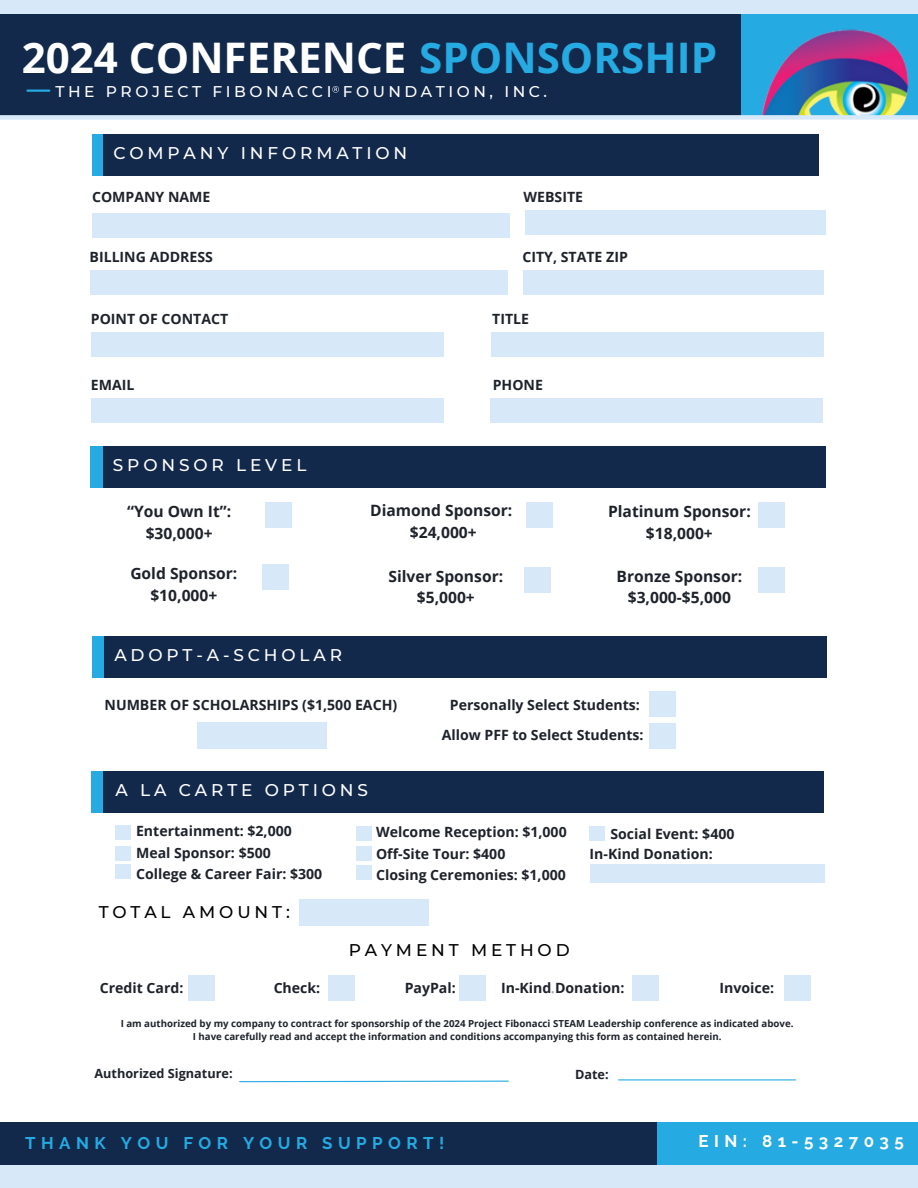
<style>
.page{position:relative;width:918px;height:1188px;background:#fff}
.page>*{position:absolute;margin:0;border:0;box-sizing:border-box;transform-origin:0 0}
.t1{font:700 42.15px "Open Sans";color:#fff}
.t2{font:500 16.95px "Montserrat";letter-spacing:.23em;color:#fff}
.t3{font:500 16.95px "Montserrat";letter-spacing:.23em;color:#000}
.t4{font:700 16.95px "Raleway";letter-spacing:.32em;color:#25aae1}
.t5{font:700 16.95px "Raleway";letter-spacing:.32em;color:#fff}
.t6{font:700 15.6px "Open Sans";color:#1e232b}
.t7{font:500 15.45px "Montserrat";letter-spacing:.23em;color:#fff}
.t8{font:700 14.1px "Open Sans";color:#1e232b}
.t9{font:700 12.75px "Open Sans";color:#1e232b}
.t10{font:700 9.75px "Open Sans";color:#1e232b}
.s1{color:#25aae1}
</style>
<div class="page">
<div style="left:0;top:0;width:918px;height:118px;background:#d7e9f8"></div>
<div style="left:697px;top:14px;width:221px;height:104px;background:#25aae1"></div>
<div style="left:0;top:14px;width:741px;height:104px;background:#13294b"></div>
<hr style="left:27px;top:90px;width:22px;height:2px;background:#25aae1">
<div style="left:0;top:1123px;width:918px;height:65px;background:#d7e9f8"></div>
<div style="left:612px;top:1123px;width:306px;height:42px;background:#25aae1"></div>
<div style="left:0;top:1123px;width:657px;height:42px;background:#13294b"></div>
<div style="left:92px;top:213px;width:417px;height:24px;background:#d7e9f8"></div>
<div style="left:266px;top:502px;width:26px;height:26px;background:#d7e9f8"></div>
<svg style="left:239px;top:1080px;width:270px;height:3px"></svg>
<hr style="left:619px;top:1079px;width:176px;height:1px;background:#25aae1">
<div style="left:92px;top:134px;width:17px;height:42px;background:#25aae1"></div>
<div style="left:103px;top:134px;width:716px;height:42px;background:#13294b"></div>
<div style="left:91px;top:446px;width:28px;height:42px;background:#25aae1"></div>
<div style="left:103px;top:446px;width:722px;height:42px;background:#13294b"></div>
<div style="left:91px;top:271px;width:417px;height:24px;background:#d7e9f8"></div>
<div style="left:524px;top:271px;width:300px;height:24px;background:#d7e9f8"></div>
<div style="left:92px;top:333px;width:352px;height:24px;background:#d7e9f8"></div>
<div style="left:92px;top:398px;width:352px;height:24px;background:#d7e9f8"></div>
<div style="left:491px;top:398px;width:332px;height:24px;background:#d7e9f8"></div>
<div style="left:525px;top:210px;width:300px;height:24px;background:#d7e9f8"></div>
<div style="left:491px;top:333px;width:332px;height:24px;background:#d7e9f8"></div>
<div style="left:526px;top:502px;width:26px;height:26px;background:#d7e9f8"></div>
<div style="left:758px;top:502px;width:26px;height:26px;background:#d7e9f8"></div>
<div style="left:92px;top:636px;width:28px;height:41px;background:#25aae1"></div>
<div style="left:105px;top:636px;width:722px;height:41px;background:#13294b"></div>
<div style="left:197px;top:722px;width:130px;height:27px;background:#d7e9f8"></div>
<div style="left:649px;top:692px;width:26px;height:25px;background:#d7e9f8"></div>
<div style="left:649px;top:723px;width:26px;height:26px;background:#d7e9f8"></div>
<div style="left:91px;top:771px;width:31px;height:42px;background:#25aae1"></div>
<div style="left:104px;top:771px;width:720px;height:42px;background:#13294b"></div>
<div style="left:116px;top:825px;width:15px;height:15px;background:#d7e9f8"></div>
<div style="left:116px;top:846px;width:15px;height:15px;background:#d7e9f8"></div>
<div style="left:116px;top:864px;width:15px;height:15px;background:#d7e9f8"></div>
<div style="left:356px;top:826px;width:15px;height:15px;background:#d7e9f8"></div>
<div style="left:356px;top:846px;width:15px;height:15px;background:#d7e9f8"></div>
<div style="left:356px;top:865px;width:15px;height:15px;background:#d7e9f8"></div>
<div style="left:590px;top:826px;width:15px;height:15px;background:#d7e9f8"></div>
<div style="left:591px;top:865px;width:234px;height:18px;background:#d7e9f8"></div>
<div style="left:299px;top:899px;width:130px;height:27px;background:#d7e9f8"></div>
<div style="left:189px;top:975px;width:26px;height:26px;background:#d7e9f8"></div>
<div style="left:329px;top:975px;width:26px;height:26px;background:#d7e9f8"></div>
<div style="left:459px;top:975px;width:26px;height:26px;background:#d7e9f8"></div>
<div style="left:632px;top:975px;width:27px;height:26px;background:#d7e9f8"></div>
<div style="left:784px;top:975px;width:27px;height:26px;background:#d7e9f8"></div>
<img style="left:762px;top:29px;width:147px;height:86px">
<svg style="left:332px;top:86px;width:7px;height:7px"></svg>
<div style="left:0;top:115px;width:918px;height:5px;background:#d7e9f8"></div>
<div style="left:263px;top:564px;width:26px;height:26px;background:#d7e9f8"></div>
<div style="left:525px;top:567px;width:26px;height:26px;background:#d7e9f8"></div>
<div style="left:758px;top:567px;width:26px;height:26px;background:#d7e9f8"></div>
<p class="t1" style="left:22px;top:27px;width:697px">2024 CONFERENCE <span class="s1">SPONSORSHIP</span></p>
<p class="t7" style="left:55px;top:82px;width:493px">THE PROJECT FIBONACCI FOUNDATION, INC.</p>
<p class="t2" style="left:113px;top:143px;width:296px">COMPANY INFORMATION</p>
<p class="t8" style="left:92px;top:186px;width:120px">COMPANY NAME</p>
<p class="t8" style="left:524px;top:187px;width:61px">WEBSITE</p>
<p class="t8" style="left:90px;top:247px;width:125px">BILLING ADDRESS</p>
<p class="t8" style="left:522px;top:247px;width:107px">CITY, STATE ZIP</p>
<p class="t8" style="left:91px;top:309px;width:139px">POINT OF CONTACT</p>
<p class="t8" style="left:492px;top:309px;width:38px">TITLE</p>
<p class="t8" style="left:91px;top:375px;width:45px">EMAIL</p>
<p class="t8" style="left:493px;top:375px;width:52px">PHONE</p>
<p class="t2" style="left:113px;top:455px;width:195px">SPONSOR LEVEL</p>
<p class="t6" style="left:127px;top:501px;width:106px">“You Own It”:</p>
<p class="t6" style="left:146px;top:522px;width:68px">$30,000+</p>
<p class="t6" style="left:130px;top:563px;width:109px">Gold Sponsor:</p>
<p class="t6" style="left:150px;top:584px;width:68px">$10,000+</p>
<p class="t6" style="left:370px;top:500px;width:144px">Diamond Sponsor:</p>
<p class="t6" style="left:410px;top:521px;width:68px">$24,000+</p>
<p class="t6" style="left:388px;top:565px;width:116px">Silver Sponsor:</p>
<p class="t6" style="left:417px;top:587px;width:59px">$5,000+</p>
<p class="t6" style="left:608px;top:501px;width:144px">Platinum Sponsor:</p>
<p class="t6" style="left:646px;top:522px;width:68px">$18,000+</p>
<p class="t6" style="left:617px;top:565px;width:127px">Bronze Sponsor:</p>
<p class="t6" style="left:628px;top:587px;width:105px">$3,000-$5,000</p>
<p class="t2" style="left:114px;top:644px;width:229px">ADOPT-A-SCHOLAR</p>
<p class="t8" style="left:105px;top:695px;width:294px">NUMBER OF SCHOLARSHIPS ($1,500 EACH)</p>
<p class="t8" style="left:450px;top:694px;width:191px">Personally Select Students:</p>
<p class="t8" style="left:442px;top:725px;width:203px">Allow PFF to Select Students:</p>
<p class="t2" style="left:116px;top:779px;width:254px">A LA CARTE OPTIONS</p>
<p class="t8" style="left:136px;top:821px;width:157px">Entertainment: $2,000</p>
<p class="t8" style="left:136px;top:843px;width:136px">Meal Sponsor: $500</p>
<p class="t8" style="left:136px;top:864px;width:188px">College &amp; Career Fair: $300</p>
<p class="t3" style="left:99px;top:902px;width:193px">TOTAL AMOUNT:</p>
<p class="t8" style="left:376px;top:822px;width:192px">Welcome Reception: $1,000</p>
<p class="t8" style="left:376px;top:843px;width:131px">Off-Site Tour: $400</p>
<p class="t8" style="left:376px;top:865px;width:191px">Closing Ceremonies: $1,000</p>
<p class="t3" style="left:349px;top:939px;width:222px">PAYMENT METHOD</p>
<p class="t8" style="left:610px;top:824px;width:126px">Social Event: $400</p>
<p class="t8" style="left:590px;top:844px;width:125px">In-Kind Donation:</p>
<p class="t8" style="left:100px;top:978px;width:85px">Credit Card:</p>
<p class="t8" style="left:274px;top:978px;width:48px">Check:</p>
<p class="t8" style="left:405px;top:978px;width:53px">PayPal:</p>
<p class="t8" style="left:501px;top:978px;width:125px">In-Kind Donation:</p>
<p class="t8" style="left:720px;top:978px;width:56px">Invoice:</p>
<p class="t10" style="left:121px;top:1016px;width:674px">I am authorized by my company to contract for sponsorship of the 2024 Project Fibonacci STEAM Leadership conference as indicated above.</p>
<p class="t10" style="left:193px;top:1029px;width:530px">I have carefully read and accept the information and conditions accompanying this form as contained herein.</p>
<p class="t9" style="left:95px;top:1065px;width:140px">Authorized Signature:</p>
<p class="t4" style="left:25px;top:1133px;width:421px">THANK YOU FOR YOUR SUPPORT!</p>
<p class="t9" style="left:575px;top:1066px;width:35px">Date:</p>
<p class="t5" style="left:699px;top:1131px;width:207px">EIN: 81-5327035</p>
</div>
